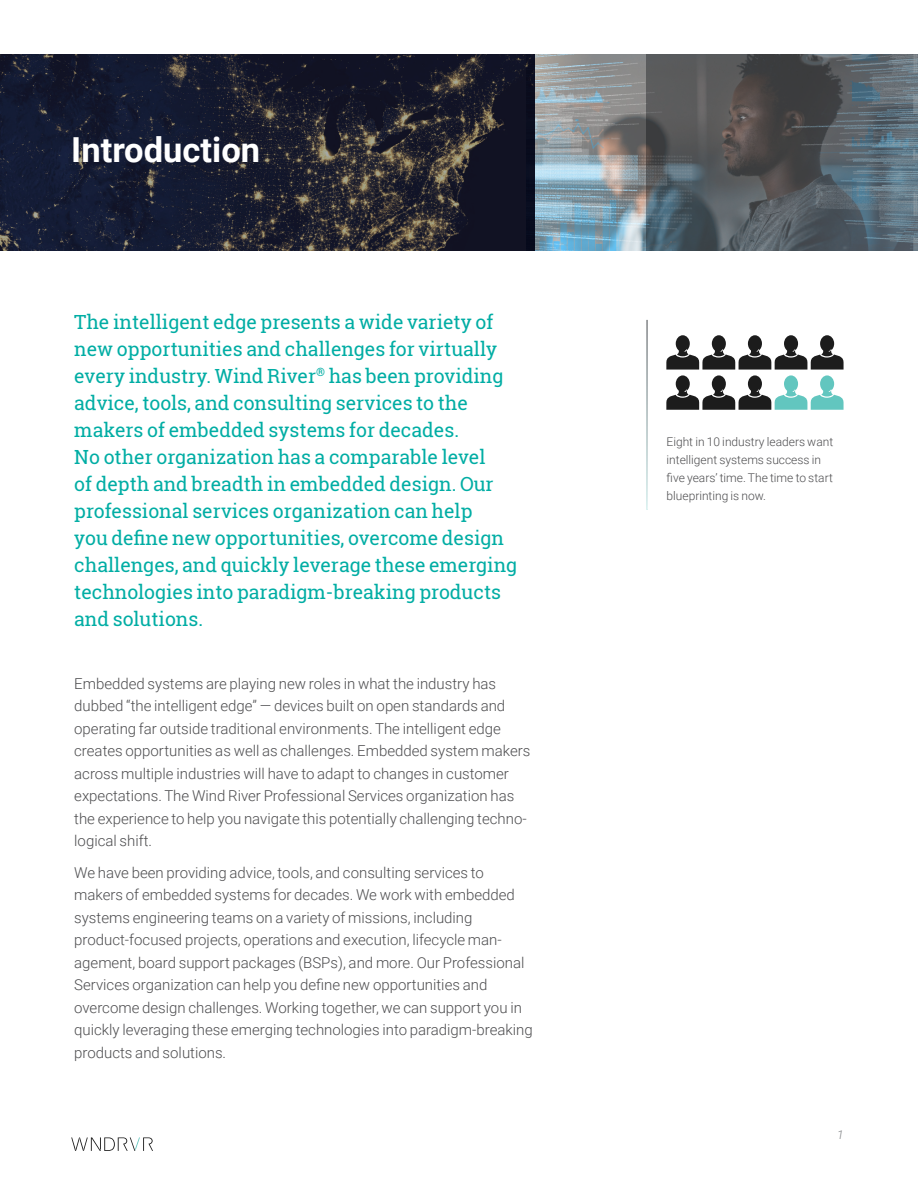
<style>
.page{position:relative;width:918px;height:1188px;background:#fff}
.page>*{position:absolute;margin:0;border:0;box-sizing:border-box;transform-origin:0 0}
.t1{font:700 34.5px "Roboto";color:#fff}
.t2{font:19.5px/27px "Roboto Slab";color:#01ada4}
.t3{font:300 15px/22.5px "Roboto";color:#4d4d4f}
.t4{font:300 12px/18px "Roboto";color:#4d4d4f}
.t5{font:italic 300 12px "Roboto";color:#808285}
</style>
<div class="page">
<img style="left:535px;top:54px;width:111px;height:196px">
<svg style="left:646px;top:54px;width:272px;height:196px;background:#545c61"></svg>
<svg style="left:0;top:54px;width:535px;height:196px;background:#1f2130"></svg>
<svg style="left:71px;top:1137px;width:82px;height:14px"></svg>
<svg style="left:666px;top:335px;width:178px;height:75px"></svg>
<h1 class="t1" style="left:71px;top:126px;width:190px">Introduction</h1>
<p class="t2" style="left:74px;top:308px;width:444px">The intelligent edge presents a wide variety of new opportunities and challenges for virtually every industry. Wind River<sup>®</sup> has been providing advice, tools, and consulting services to the makers of embedded systems for decades.<br>No other organization has a comparable level<br>of depth and breadth in embedded design. Our professional services organization can help<br>you define new opportunities, overcome design challenges, and quickly leverage these emerging technologies into paradigm-breaking products and solutions.</p>
<p class="t3" style="left:74px;top:671px;width:458px">Embedded systems are playing new roles in what the industry has dubbed “the intelligent edge” — devices built on open standards and operating far outside traditional environments. The intelligent edge creates opportunities as well as challenges. Embedded system makers across multiple industries will have to adapt to changes in customer expectations. The Wind River Professional Services organization has the experience to help you navigate this potentially challenging techno&shy;logical shift.</p>
<p class="t3" style="left:74px;top:860px;width:460px">We have been providing advice, tools, and consulting services to makers of embedded systems for decades. We work with embedded systems engineering teams on a variety of missions, including product-focused projects, operations and execution, lifecycle man&shy;agement, board support packages (BSPs), and more. Our Professional Services organization can help you define new opportunities and overcome design challenges. Working together, we can support you in quickly leveraging these emerging technologies into paradigm-breaking products and solutions.</p>
<p class="t4" style="left:667px;top:432px;width:168px">Eight in 10 industry leaders want intelligent systems success in five years’ time. The time to start blueprinting is now.</p>
<p class="t5" style="left:837px;top:1126px;width:8px">1</p>
</div>
